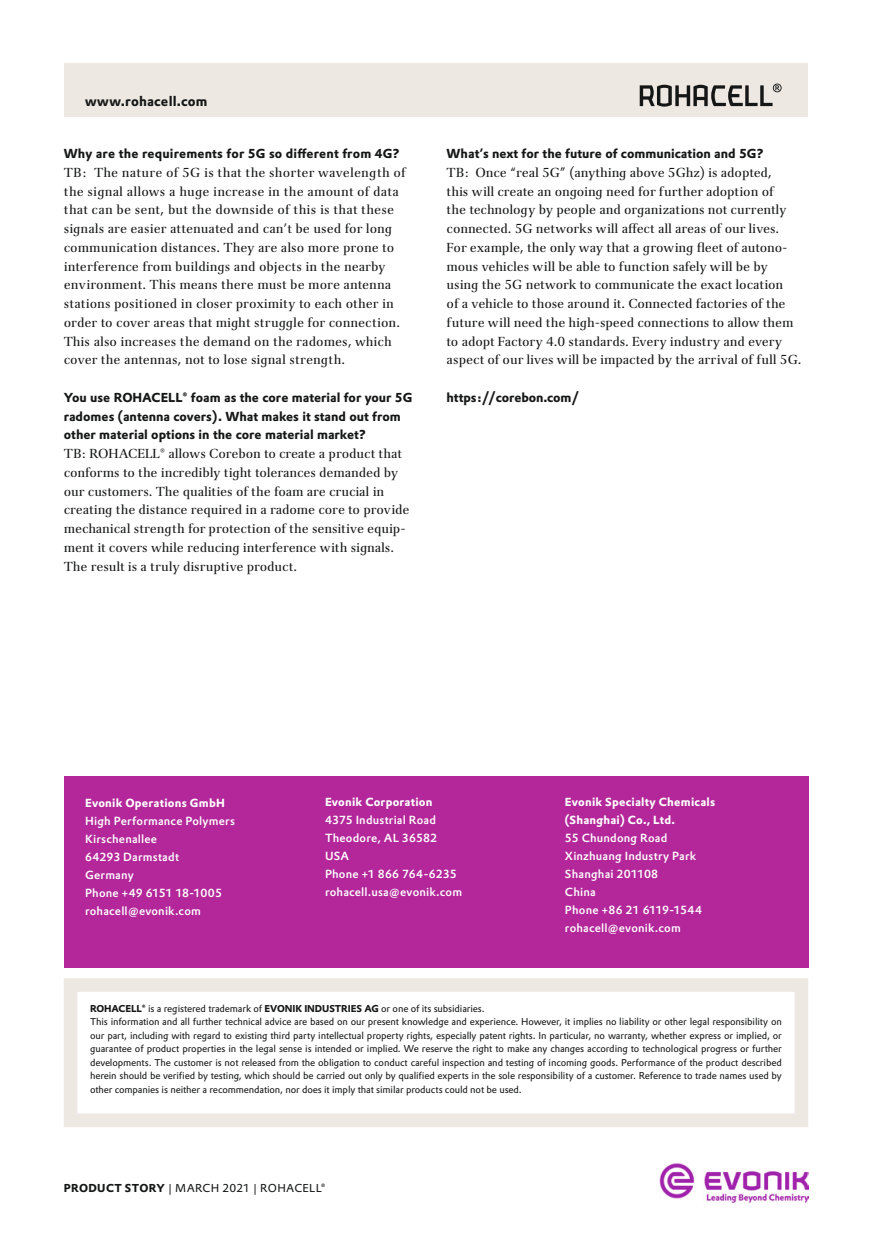
<style>
.page{position:relative;width:872px;height:1242px;background:#fff}
.page>*{position:absolute;margin:0;border:0;box-sizing:border-box;transform-origin:0 0}
.t1{font:700 13.5px "Evonik Prokyon";letter-spacing:.015em;color:#151616}
.t2{font:12.75px/18.8px "Evonik Antares";letter-spacing:-.005em;color:#151616}
.t3{font:700 12.75px/18.8px "Evonik Prokyon";color:#151616}
.t4{font:500 11.55px/18px "Evonik Prokyon";letter-spacing:.015em;color:#fff}
.t5{font:700 11.55px/18px "Evonik Prokyon";letter-spacing:.02em;color:#fff}
.t6{font:11.25px "Evonik Prokyon";letter-spacing:.025em;color:#151616}
.t7{font:9.75px/13.5px "Evonik Prokyon";letter-spacing:-.01em;color:#151616}
.s1{font-weight:700}
</style>
<div class="page">
<img style="left:659px;top:1163px;width:150px;height:39px">
<div style="left:64px;top:64px;width:743px;height:53px;background:#ede8e1"></div>
<svg style="left:639px;top:84px;width:142px;height:23px"></svg>
<div style="left:64px;top:776px;width:744px;height:191px;background:#b3279a"></div>
<div style="left:64px;top:978px;width:744px;height:149px;border:14px solid #ede8e1"></div>
<p class="t1" style="left:85px;top:90px;width:124px">www.rohacell.com</p>
<p class="t3" style="left:64px;top:143px;width:338px">Why are the requirements for 5G so different from 4G?</p>
<p class="t2" style="left:64px;top:162px;width:343px">TB: The nature of 5G is that the shorter wavelength of the signal allows a huge increase in the amount of data that can be sent, but the downside of this is that these signals are easier attenuated and can’t be used for long communication distances. They are also more prone to interference from buildings and objects in the nearby environment. This means there must be more antenna stations positioned in closer proximity to each other in order to cover areas that might struggle for connection.<br>This also increases the demand on the radomes, which cover the antennas, not to lose signal strength.</p>
<p class="t3" style="left:64px;top:387px;width:350px">You use ROHACELL® foam as the core material for your 5G radomes (antenna covers). What makes it stand out from other material options in the core material market?</p>
<p class="t2" style="left:64px;top:443px;width:347px">TB: ROHACELL® allows Corebon to create a product that conforms to the incredibly tight tolerances demanded by our customers. The qualities of the foam are crucial in creating the distance required in a radome core to provide mechanical strength for protection of the sensitive equip&shy;ment it covers while reducing interference with signals.<br>The result is a truly disruptive product.</p>
<p class="t3" style="left:446px;top:143px;width:319px">What’s next for the future of communication and 5G?</p>
<p class="t2" style="left:446px;top:162px;width:356px">TB: Once “real 5G” (anything above 5Ghz) is adopted,<br>this will create an ongoing need for further adoption of<br>the technology by people and organizations not currently connected. 5G networks will affect all areas of our lives.<br>For example, the only way that a growing fleet of autono&shy;mous vehicles will be able to function safely will be by using the 5G network to communicate the exact location<br>of a vehicle to those around it. Connected factories of the future will need the high-speed connections to allow them to adopt Factory 4.0 standards. Every industry and every aspect of our lives will be impacted by the arrival of full 5G.</p>
<p class="t3" style="left:446px;top:387px;width:134px">https://corebon.com/</p>
<p class="t5" style="left:85px;top:792px;width:141px">Evonik Operations GmbH</p>
<p class="t4" style="left:85px;top:810px;width:151px">High Performance Polymers<br>Kirschenallee<br>64293 Darmstadt<br>Germany<br>Phone +49 6151 18-1005 rohacell@evonik.com</p>
<p class="t5" style="left:325px;top:792px;width:109px">Evonik Corporation</p>
<p class="t4" style="left:325px;top:810px;width:139px">4375 Industrial Road<br>Theodore, AL 36582<br>USA<br>Phone +1 866 764-6235 rohacell.usa@evonik.com</p>
<p class="t5" style="left:565px;top:792px;width:152px">Evonik Specialty Chemicals (Shanghai) Co., Ltd.</p>
<p class="t4" style="left:565px;top:828px;width:139px">55 Chundong Road<br>Xinzhuang Industry Park<br>Shanghai 201108<br>China<br>Phone +86 21 6119-1544 rohacell@evonik.com</p>
<p class="t7" style="left:90px;top:1000px;width:693px"><span class="s1">ROHACELL®</span> is a registered trademark of <span class="s1">EVONIK INDUSTRIES AG</span> or one of its subsidiaries.<br>This information and all further technical advice are based on our present knowledge and experience. However, it implies no liability or other legal responsibility on our part, including with regard to existing third party intellectual property rights, especially patent rights. In particular, no warranty, whether express or implied, or guarantee of product properties in the legal sense is intended or implied. We reserve the right to make any changes according to technological progress or further developments. The customer is not released from the obligation to conduct careful inspection and testing of incoming goods. Performance of the product described herein should be verified by testing, which should be carried out only by qualified experts in the sole responsibility of a customer. Reference to trade names used by other companies is neither a recommendation, nor does it imply that similar products could not be used.</p>
<p class="t6" style="left:64px;top:1179px;width:263px"><span class="s1">PRODUCT STORY</span> | MARCH 2021 | ROHACELL®</p>
</div>
